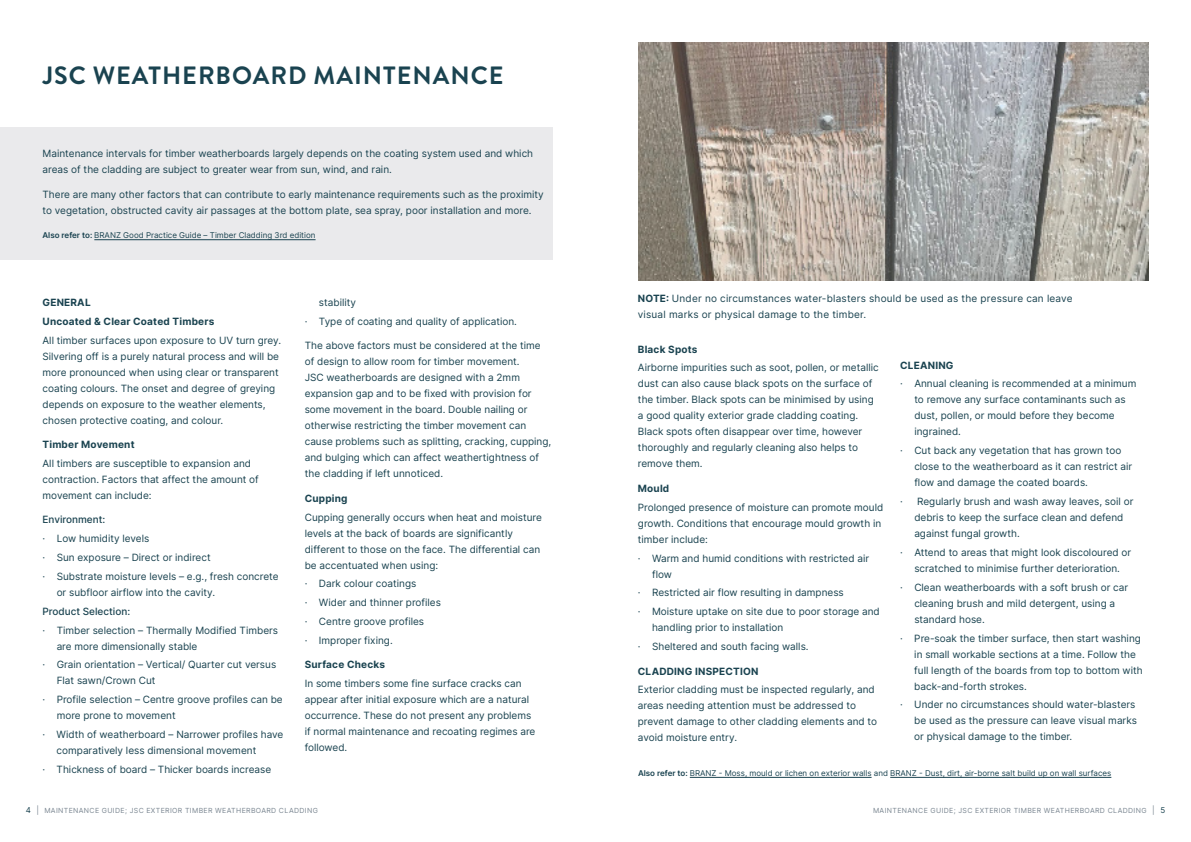
<style>
.page{position:relative;width:1191px;height:842px;background:#fff}
.page>*{position:absolute;margin:0;border:0;box-sizing:border-box;transform-origin:0 0}
.t1{font:700 25px "Brandon Grotesque";letter-spacing:.04em;color:#1a4350}
.t2{font:10px/16px "Inter";color:#1a4350}
.t3{font:10px/16px "Inter";letter-spacing:.02em;color:#1a4350}
.t4{font:700 10px/18.8px "Inter";letter-spacing:.02em;color:#1a4350}
.t5{font:500 10px "Inter";color:#1a4350}
.t6{font:8px "Inter";color:#1a4350}
.t7{font:7px "Inter";letter-spacing:.05em;color:#7b8792}
.s1{font-weight:600}
.s2{font-weight:700}
.s3{font-size:8px;color:#1a4350}
.s4{font-size:8px}
</style>
<div class="page">
<img style="left:638px;top:43px;width:510px;height:238px">
<div style="left:0;top:127px;width:553px;height:132px;background:#eaeaec"></div>
<hr style="left:94px;top:239px;width:221px;height:1px;background:#1a4350">
<hr style="left:690px;top:777px;width:181px;height:1px;background:#1a4350">
<hr style="left:890px;top:777px;width:221px;height:1px;background:#1a4350">
<h1 class="t1" style="left:43px;top:57px;width:462px">JSC WEATHERBOARD MAINTENANCE</h1>
<p class="t2" style="left:43px;top:146px;width:492px">Maintenance intervals for timber weatherboards largely depends on the coating system used and which areas of the cladding are subject to greater wear from sun, wind, and rain.</p>
<p class="t2" style="left:43px;top:186px;width:503px">There are many other factors that can contribute to early maintenance requirements such as the proximity to vegetation, obstructed cavity air passages at the bottom plate, sea spray, poor installation and more.</p>
<p class="t6" style="left:43px;top:230px;width:274px"><span class="s1">Also refer to:</span> BRANZ Good Practice Guide – Timber Cladding 3rd edition</p>
<p class="t4" style="left:43px;top:293px;width:173px">GENERAL<br>Uncoated &amp; Clear Coated Timbers</p>
<p class="t2" style="left:43px;top:332px;width:240px">All timber surfaces upon exposure to UV turn grey.<br>Silvering off is a purely natural process and will be more pronounced when using clear or transparent coating colours. The onset and degree of greying depends on exposure to the weather elements, chosen protective coating, and colour.</p>
<p class="t4" style="left:43px;top:435px;width:94px">Timber Movement</p>
<p class="t2" style="left:43px;top:455px;width:218px">All timbers are susceptible to expansion and contraction. Factors that affect the amount of movement can include:</p>
<p class="t5" style="left:43px;top:512px;width:64px">Environment:</p>
<p class="t2" style="left:42px;top:529px;width:238px;line-height:18.8px">· Low humidity levels<br>· Sun exposure – Direct or indirect<br>· Substrate moisture levels – e.g., fresh concrete</p>
<p class="t2" style="left:57px;top:584px;width:160px">or subfloor airflow into the cavity.</p>
<p class="t5" style="left:42px;top:604px;width:89px">Product Selection:</p>
<p class="t2" style="left:57px;top:622px;width:223px;text-indent:-14px">· Timber selection – Thermally Modified Timbers are more dimensionally stable</p>
<p class="t2" style="left:57px;top:657px;width:221px;text-indent:-14px">· Grain orientation – Vertical/ Quarter cut versus<br>Flat sawn/Crown Cut</p>
<p class="t2" style="left:57px;top:691px;width:228px;text-indent:-14px">· Profile selection – Centre groove profiles can be more prone to movement</p>
<p class="t2" style="left:57px;top:726px;width:228px;text-indent:-14px">· Width of weatherboard – Narrower profiles have comparatively less dimensional movement</p>
<p class="t2" style="left:42px;top:761px;width:230px">· Thickness of board – Thicker boards increase</p>
<p class="t2" style="left:305px;top:293px;width:214px;line-height:18.8px;text-indent:14px">stability<br>· Type of coating and quality of application.</p>
<p class="t2" style="left:305px;top:337px;width:248px">The above factors must be considered at the time of design to allow room for timber movement.<br>JSC weatherboards are designed with a 2mm expansion gap and to be fixed with provision for some movement in the board. Double nailing or otherwise restricting the timber movement can cause problems such as splitting, cracking, cupping, and bulging which can affect weathertightness of the cladding if left unnoticed.</p>
<p class="t4" style="left:305px;top:488px;width:44px">Cupping</p>
<p class="t2" style="left:305px;top:509px;width:239px">Cupping generally occurs when heat and moisture levels at the back of boards are significantly different to those on the face. The differential can be accentuated when using:</p>
<p class="t2" style="left:305px;top:574px;width:138px;line-height:18.8px">· Dark colour coatings<br>· Wider and thinner profiles · Centre groove profiles<br>· Improper fixing.</p>
<p class="t4" style="left:305px;top:655px;width:82px">Surface Checks</p>
<p class="t2" style="left:305px;top:675px;width:232px">In some timbers some fine surface cracks can appear after initial exposure which are a natural occurrence. These do not present any problems if normal maintenance and recoating regimes are followed.</p>
<p class="t3" style="left:638px;top:290px;width:436px"><span class="s2">NOTE:</span> Under no circumstances water-blasters should be used as the pressure can leave visual marks or physical damage to the timber.</p>
<p class="t4" style="left:638px;top:339px;width:61px">Black Spots</p>
<p class="t2" style="left:638px;top:360px;width:242px">Airborne impurities such as soot, pollen, or metallic dust can also cause black spots on the surface of the timber. Black spots can be minimised by using a good quality exterior grade cladding coating.<br>Black spots often disappear over time, however thoroughly and regularly cleaning also helps to remove them.</p>
<p class="t4" style="left:638px;top:479px;width:33px">Mould</p>
<p class="t2" style="left:638px;top:499px;width:247px">Prolonged presence of moisture can promote mould growth. Conditions that encourage mould growth in timber include:</p>
<p class="t2" style="left:652px;top:550px;width:219px;text-indent:-14px">· Warm and humid conditions with restricted air flow</p>
<p class="t2" style="left:638px;top:583px;width:243px;line-height:18.8px">· Restricted air flow resulting in dampness<br>· Moisture uptake on site due to poor storage and</p>
<p class="t2" style="left:638px;top:618px;width:172px;line-height:18.8px;text-indent:14px">handling prior to installation<br>· Sheltered and south facing walls.</p>
<p class="t4" style="left:638px;top:661px;width:122px">CLADDING INSPECTION</p>
<p class="t2" style="left:638px;top:682px;width:241px">Exterior cladding must be inspected regularly, and areas needing attention must be addressed to prevent damage to other cladding elements and to avoid moisture entry.</p>
<p class="t4" style="left:900px;top:355px;width:55px">CLEANING</p>
<p class="t2" style="left:914px;top:376px;width:223px;text-indent:-14px">· Annual cleaning is recommended at a minimum to remove any surface contaminants such as dust, pollen, or mould before they become ingrained.</p>
<p class="t2" style="left:914px;top:442px;width:219px;text-indent:-14px">· Cut back any vegetation that has grown too close to the weatherboard as it can restrict air flow and damage the coated boards.</p>
<p class="t2" style="left:914px;top:493px;width:220px;text-indent:-14px">· Regularly brush and wash away leaves, soil or debris to keep the surface clean and defend against fungal growth.</p>
<p class="t2" style="left:900px;top:544px;width:232px;text-align:center">· Attend to areas that might look discoloured or scratched to minimise further deterioration.</p>
<p class="t2" style="left:914px;top:579px;width:215px;text-indent:-14px">· Clean weatherboards with a soft brush or car cleaning brush and mild detergent, using a standard hose.</p>
<p class="t2" style="left:914px;top:630px;width:230px;text-indent:-14px">· Pre-soak the timber surface, then start washing in small workable sections at a time. Follow the full length of the boards from top to bottom with back-and-forth strokes.</p>
<p class="t2" style="left:914px;top:696px;width:224px;text-indent:-14px">· Under no circumstances should water-blasters be used as the pressure can leave visual marks or physical damage to the timber.</p>
<p class="t6" style="left:638px;top:767px;width:475px"><span class="s1">Also refer to:</span> BRANZ - Moss, mould or lichen on exterior walls and BRANZ - Dust, dirt, air-borne salt build up on wall surfaces</p>
<p class="t7" style="left:26px;top:805px;width:294px"><span class="s3">4</span> <span class="s4">|</span> MAINTENANCE GUIDE; JSC EXTERIOR TIMBER WEATHERBOARD CLADDING</p>
<p class="t7" style="left:873px;top:805px;width:294px">MAINTENANCE GUIDE; JSC EXTERIOR TIMBER WEATHERBOARD CLADDING <span class="s4">|</span> <span class="s3">5</span></p>
</div>
